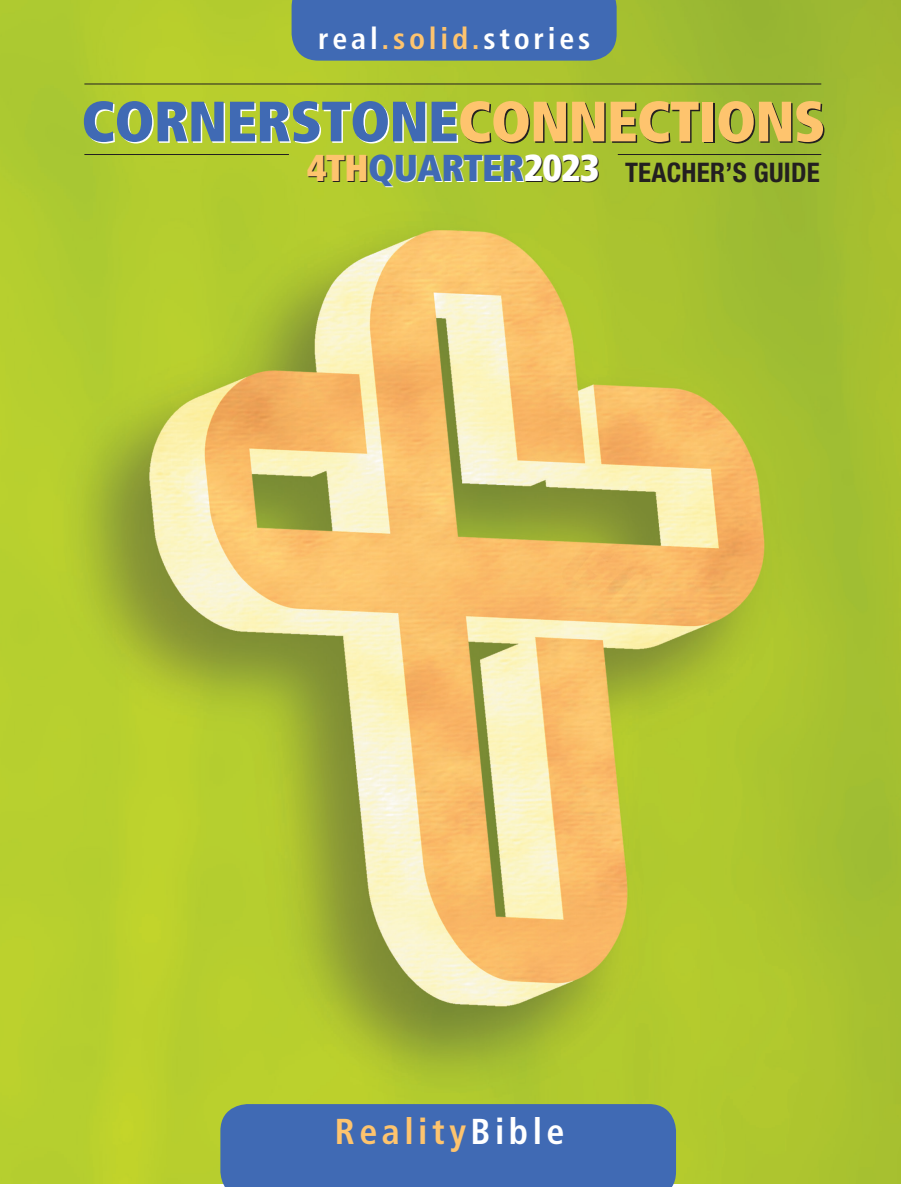
<style>
.page{position:relative;width:901px;height:1187px;background:#fff}
.page>*{position:absolute;margin:0;border:0;box-sizing:border-box;transform-origin:0 0}
.t1{font:900 condensed 56.7px "Frutiger";letter-spacing:-.01em;color:#fff}
.t2{font:900 condensed 37.5px "Frutiger";letter-spacing:-.02em;color:#fff}
.t3{font:700 condensed 36px "Frutiger";letter-spacing:.125em;color:#fec46e}
.t4{font:700 condensed 30px "Frutiger";letter-spacing:.125em;color:#fff}
.t5{font:700 condensed 27px "Helvetica Neue";letter-spacing:.01em;color:#231f20}
.s1{color:#fec46e}
.s2{color:#231f20}
.s3{color:#fff}
</style>
<div class="page">
<img style="left:0;top:0;width:901px;height:1183px">
<div style="left:291px;top:0;width:325px;height:61px;background:#406ab4"></div>
<div style="left:220px;top:1104px;width:456px;height:83px;background:#406ab4"></div>
<hr style="left:84px;top:154px;width:205px;height:1px;background:#231f20">
<hr style="left:84px;top:84px;width:737px;height:1px;background:#231f20">
<hr style="left:618px;top:154px;width:203px;height:1px;background:#231f20">
<p class="t4" style="left:318px;top:21px;width:274px">real<span class="s1">.solid.</span>stories</p>
<p class="t1" style="left:83px;top:88px;width:745px">CORNERSTONE<span class="s2">CONNECTIONS</span></p>
<p class="t5" style="left:625px;top:156px;width:196px">TEACHER’S GUIDE</p>
<p class="t2" style="left:307px;top:146px;width:294px"><span class="s1">4TH</span>QUARTER2023</p>
<p class="t3" style="left:335px;top:1110px;width:231px">Reality<span class="s3">Bible</span></p>
</div>
